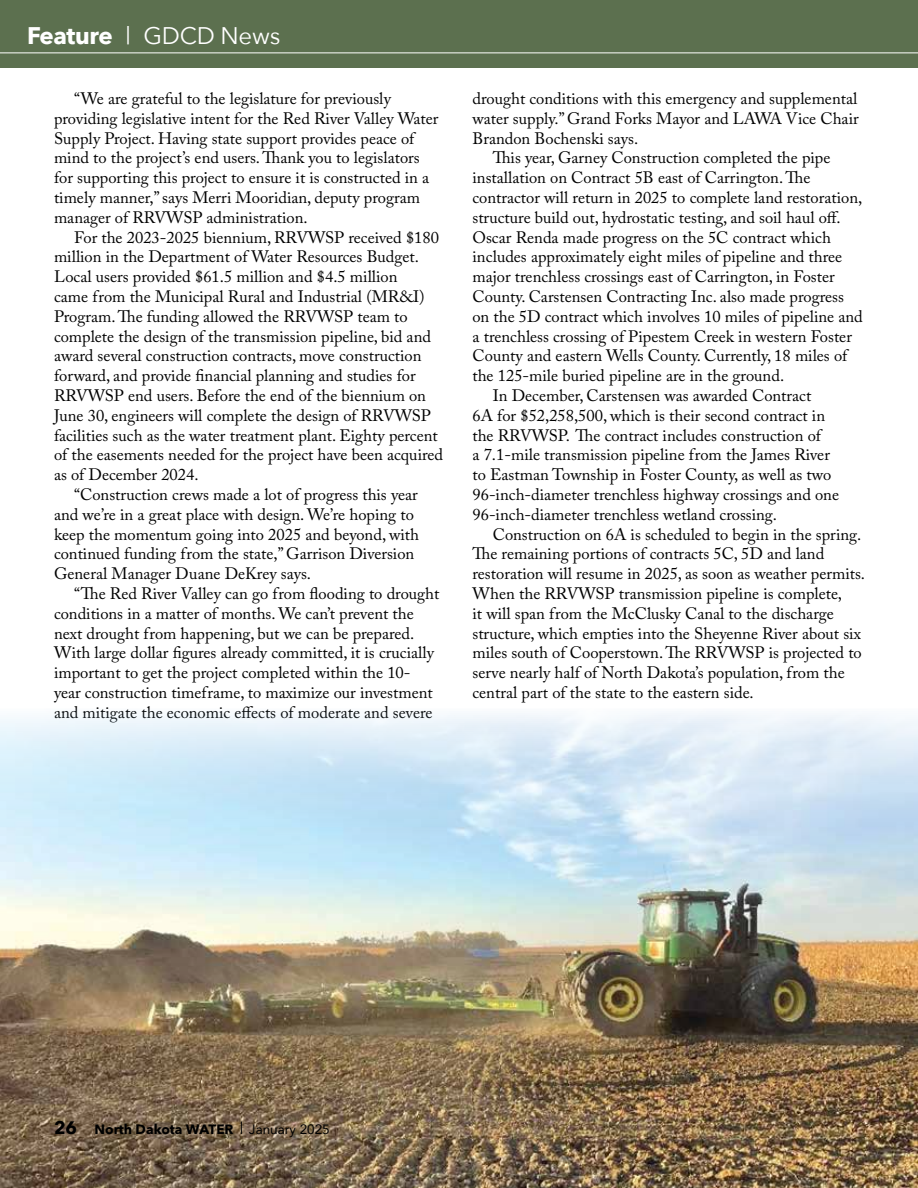
<style>
.page{position:relative;width:918px;height:1188px;background:#fff}
.page>*{position:absolute;margin:0;border:0;box-sizing:border-box;transform-origin:0 0}
.t1{font:24px "Avenir Next";letter-spacing:-.01em;color:#fff}
.t2{font:16.5px/19.8px "Adobe Caslon Pro";color:#000}
.t3{font:700 13.5px "Avenir Next";color:#000}
.s1{font-weight:700}
.s2{font-family:"Avenir"}
.s3{font-size:18px}
.s4{font-family:"Avenir";font-weight:400}
</style>
<div class="page">
<div style="left:0;top:0;width:918px;height:68px;background:#5c704f"></div>
<hr style="left:0;top:53px;width:918px;height:1px;background:#fff">
<img style="left:0;top:713px;width:918px;height:475px">
<svg style="left:241px;top:1122px;width:1px;height:12px"></svg>
<h1 class="t1" style="left:27px;top:16px;width:255px"><span class="s1">Feature</span> <span class="s2">|</span> GDCD News</h1>
<p class="t2" style="left:54px;top:88px;width:386px;text-indent:20px">“We are grateful to the legislature for previously providing legislative intent for the Red River Valley Water Supply Project. Having state support provides peace of mind to the project’s end users. Thank you to legislators for supporting this project to ensure it is constructed in a timely manner,” says Merri Mooridian, deputy program manager of RRVWSP administration.</p>
<p class="t2" style="left:74px;top:227px;width:366px">For the 2023-2025 biennium, RRVWSP received $180</p>
<p class="t2" style="left:54px;top:247px;width:366px">million in the Department of Water Resources Budget.</p>
<p class="t2" style="left:54px;top:267px;width:345px">Local users provided $61.5 million and $4.5 million</p>
<p class="t2" style="left:54px;top:286px;width:372px">came from the Municipal Rural and Industrial (MR&amp;I)</p>
<p class="t2" style="left:54px;top:306px;width:355px">Program. The funding allowed the RRVWSP team to</p>
<p class="t2" style="left:54px;top:326px;width:379px">complete the design of the transmission pipeline, bid and</p>
<p class="t2" style="left:54px;top:346px;width:369px">award several construction contracts, move construction</p>
<p class="t2" style="left:54px;top:366px;width:363px">forward, and provide financial planning and studies for</p>
<p class="t2" style="left:54px;top:385px;width:374px">RRVWSP end users. Before the end of the biennium on</p>
<p class="t2" style="left:54px;top:405px;width:378px">June 30, engineers will complete the design of RRVWSP</p>
<p class="t2" style="left:54px;top:425px;width:385px">facilities such as the water treatment plant. Eighty percent</p>
<p class="t2" style="left:54px;top:445px;width:391px">of the easements needed for the project have been acquired</p>
<p class="t2" style="left:54px;top:465px;width:146px">as of December 2024.</p>
<p class="t2" style="left:74px;top:484px;width:345px">“Construction crews made a lot of progress this year</p>
<p class="t2" style="left:54px;top:504px;width:361px">and we’re in a great place with design. We’re hoping to</p>
<p class="t2" style="left:54px;top:524px;width:367px">keep the momentum going into 2025 and beyond, with</p>
<p class="t2" style="left:54px;top:544px;width:362px">continued funding from the state,” Garrison Diversion</p>
<p class="t2" style="left:54px;top:564px;width:259px">General Manager Duane DeKrey says.</p>
<p class="t2" style="left:74px;top:583px;width:367px">“The Red River Valley can go from flooding to drought</p>
<p class="t2" style="left:54px;top:603px;width:361px">conditions in a matter of months. We can’t prevent the</p>
<p class="t2" style="left:54px;top:623px;width:362px">next drought from happening, but we can be prepared.</p>
<p class="t2" style="left:54px;top:643px;width:382px">With large dollar figures already committed, it is crucially</p>
<p class="t2" style="left:54px;top:663px;width:358px">important to get the project completed within the 10-</p>
<p class="t2" style="left:54px;top:682px;width:380px">year construction timeframe, to maximize our investment</p>
<p class="t2" style="left:54px;top:702px;width:380px">and mitigate the economic effects of moderate and severe</p>
<p class="t2" style="left:472px;top:88px;width:386px">drought conditions with this emergency and supplemental</p>
<p class="t2" style="left:472px;top:108px;width:388px">water supply.” Grand Forks Mayor and LAWA Vice Chair</p>
<p class="t2" style="left:472px;top:128px;width:167px">Brandon Bochenski says.</p>
<p class="t2" style="left:493px;top:148px;width:339px">This year, Garney Construction completed the pipe</p>
<p class="t2" style="left:472px;top:168px;width:339px">installation on Contract 5B east of Carrington. The</p>
<p class="t2" style="left:472px;top:187px;width:391px">contractor will return in 2025 to complete land restoration,</p>
<p class="t2" style="left:472px;top:207px;width:370px">structure build out, hydrostatic testing, and soil haul off.</p>
<p class="t2" style="left:472px;top:227px;width:360px">Oscar Renda made progress on the 5C contract which</p>
<p class="t2" style="left:472px;top:247px;width:371px">includes approximately eight miles of pipeline and three</p>
<p class="t2" style="left:472px;top:267px;width:364px">major trenchless crossings east of Carrington, in Foster</p>
<p class="t2" style="left:472px;top:286px;width:373px">County. Carstensen Contracting Inc. also made progress</p>
<p class="t2" style="left:472px;top:306px;width:392px">on the 5D contract which involves 10 miles of pipeline and</p>
<p class="t2" style="left:472px;top:326px;width:381px">a trenchless crossing of Pipestem Creek in western Foster</p>
<p class="t2" style="left:472px;top:346px;width:376px">County and eastern Wells County. Currently, 18 miles of</p>
<p class="t2" style="left:472px;top:366px;width:313px">the 125-mile buried pipeline are in the ground.</p>
<p class="t2" style="left:493px;top:385px;width:320px">In December, Carstensen was awarded Contract</p>
<p class="t2" style="left:472px;top:405px;width:354px">6A for $52,258,500, which is their second contract in</p>
<p class="t2" style="left:472px;top:425px;width:350px">the RRVWSP. The contract includes construction of</p>
<p class="t2" style="left:472px;top:445px;width:359px">a 7.1-mile transmission pipeline from the James River</p>
<p class="t2" style="left:472px;top:465px;width:360px">to Eastman Township in Foster County, as well as two</p>
<p class="t2" style="left:472px;top:484px;width:368px">96-inch-diameter trenchless highway crossings and one</p>
<p class="t2" style="left:472px;top:504px;width:306px">96-inch-diameter trenchless wetland crossing.</p>
<p class="t2" style="left:493px;top:524px;width:370px">Construction on 6A is scheduled to begin in the spring.</p>
<p class="t2" style="left:472px;top:544px;width:353px">The remaining portions of contracts 5C, 5D and land</p>
<p class="t2" style="left:472px;top:564px;width:394px">restoration will resume in 2025, as soon as weather permits.</p>
<p class="t2" style="left:472px;top:583px;width:371px">When the RRVWSP transmission pipeline is complete,</p>
<p class="t2" style="left:472px;top:603px;width:363px">it will span from the McClusky Canal to the discharge</p>
<p class="t2" style="left:472px;top:623px;width:390px">structure, which empties into the Sheyenne River about six</p>
<p class="t2" style="left:472px;top:643px;width:391px">miles south of Cooperstown. The RRVWSP is projected to</p>
<p class="t2" style="left:472px;top:663px;width:374px">serve nearly half of North Dakota’s population, from the</p>
<p class="t2" style="left:472px;top:682px;width:283px">central part of the state to the eastern side.</p>
<p class="t3" style="left:54px;top:1118px;width:277px"><span class="s3">26</span> North Dakota WATER <span class="s4">January 2025</span></p>
</div>
